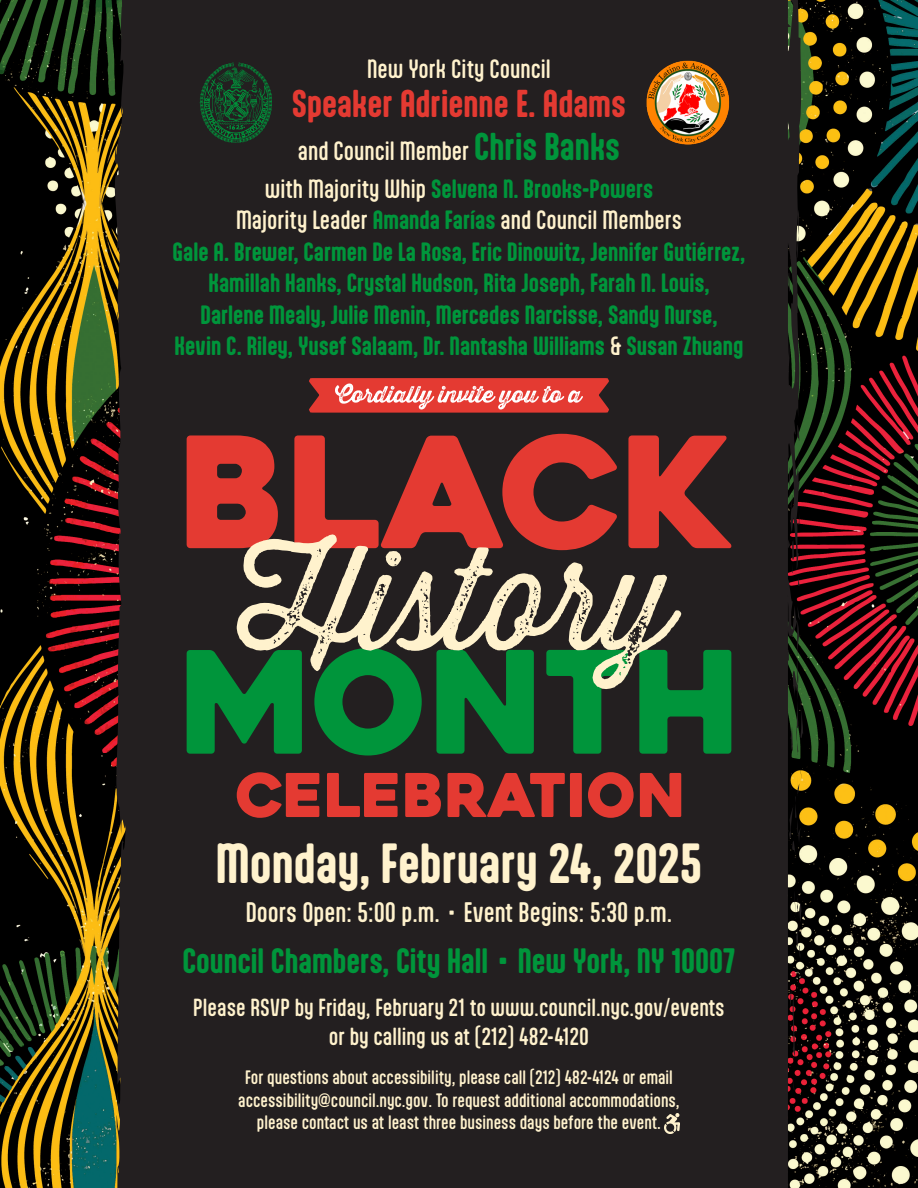
<style>
.page{position:relative;width:918px;height:1188px;background:#fff}
.page>*{position:absolute;margin:0;border:0;box-sizing:border-box;transform-origin:0 0}
.t1{font:700 48px "Aptly";color:#fff2cd}
.t2{font:700 33px "Aptly";color:#e43a32}
.t3{font:700 30px "Aptly";color:#00953b}
.t4{font:500 24px "Aptly";color:#fff2cd}
.t5{font:700 22.5px/31.5px "Aptly";color:#00953b;text-align:center}
.t6{font:500 22.5px "Aptly";color:#fff2cd}
.t7{font:500 21px/28.5px "Aptly";color:#fff2cd;text-align:center}
.t8{font:500 16.5px/22.5px "Aptly";color:#fff2cd;text-align:center}
.s1{font-weight:700;font-size:33px;color:#00953b}
.s2{font-weight:500;color:#fff2cd}
</style>
<div class="page">
<img style="left:0;top:0;width:918px;height:1188px">
<div style="left:112px;top:0;width:691px;height:1188px;background:#231f20"></div>
<img style="left:200px;top:61px;width:72px;height:84px">
<img style="left:664px;top:1113px;width:16px;height:20px">
<svg style="left:305px;top:374px;width:308px;height:42px"></svg>
<svg style="left:187px;top:648px;width:544px;height:108px;fill:#00953b"></svg>
<svg style="left:187px;top:434px;width:545px;height:116px;fill:#e43a32"></svg>
<svg style="left:237px;top:534px;width:444px;height:155px;fill:#231f20"></svg>
<svg style="left:237px;top:772px;width:444px;height:46px"></svg>
<img style="left:646px;top:61px;width:84px;height:83px">
<p class="t6" style="left:367px;top:54px;width:185px">New York City Council</p>
<p class="t2" style="left:292px;top:83px;width:336px">Speaker Adrienne E. Adams</p>
<p class="t6" style="left:298px;top:137px;width:324px">and Council Member <span class="s1">Chris Banks</span></p>
<p class="t5" style="left:173px;top:172px;width:574px"><span class="s2">with Majority Whip</span> Selvena N. Brooks-Powers<br><span class="s2">Majority Leader</span> Amanda Farías <span class="s2">and Council Members<br></span>Gale A. Brewer, Carmen De La Rosa, Eric Dinowitz, Jennifer Gutiérrez, Kamillah Hanks, Crystal Hudson, Rita Joseph, Farah N. Louis,<br>Darlene Mealy, Julie Menin, Mercedes Narcisse, Sandy Nurse,<br>Kevin C. Riley, Yusef Salaam, Dr. Nantasha Williams <span class="s2">&amp;</span> Susan Zhuang</p>
<p class="t1" style="left:216px;top:834px;width:488px">Monday, February 24, 2025</p>
<p class="t4" style="left:246px;top:898px;width:428px">Doors Open: 5:00 p.m. • Event Begins: 5:30 p.m.</p>
<p class="t3" style="left:182px;top:942px;width:555px">Council Chambers, City Hall • New York, NY 10007</p>
<p class="t7" style="left:193px;top:993px;width:533px">Please RSVP by Friday, February 21 to www.council.nyc.gov/events or by calling us at (212) 482-4120</p>
<p class="t8" style="left:238px;top:1066px;width:443px">For questions about accessibility, please call (212) 482-4124 or email accessibility@council.nyc.gov. To request additional accommodations, please contact us at least three business days before the event.</p>
</div>
